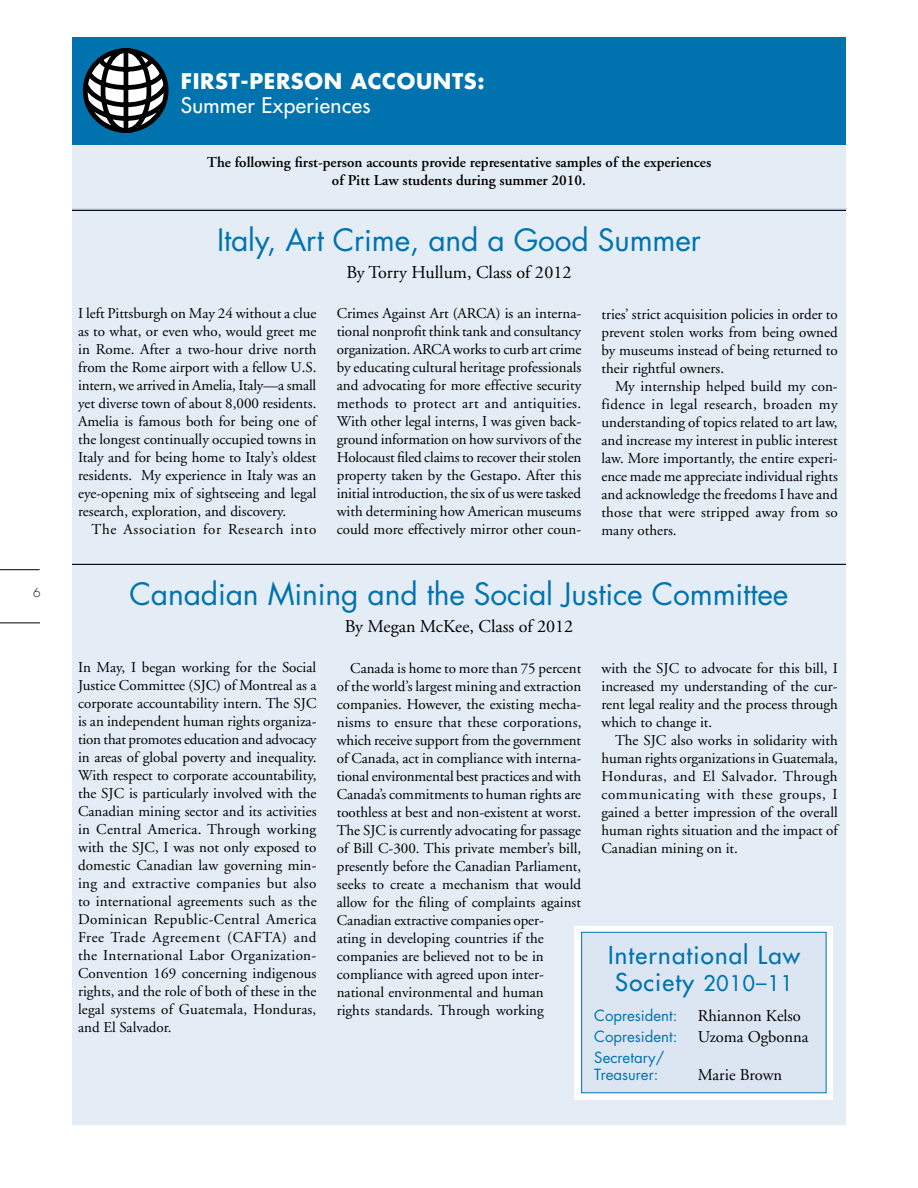
<style>
.page{position:relative;width:918px;height:1188px;background:#fff}
.page>*{position:absolute;margin:0;border:0;box-sizing:border-box;transform-origin:0 0}
.t1{font:30px "Futura";letter-spacing:-.005em;color:#0073ae}
.t2{font:24px/27px "Futura";letter-spacing:.05em;color:#0073ae}
.t3{font:700 21px "Futura";letter-spacing:.03em;color:#fff}
.t4{font:21px "Futura";letter-spacing:.02em;color:#fff}
.t5{font:18px "Adobe Garamond";color:#000}
.t6{font:16.5px "Adobe Garamond";color:#000}
.t7{font:15px/18px "Adobe Garamond";color:#000;text-align:justify}
.t8{font:600 15px/18px "Adobe Garamond";color:#000;text-align:center}
.t9{font:15px/21px "Futura";color:#0073ae}
.t10{font:15px "Adobe Garamond";letter-spacing:.045em;color:#000}
.t11{font:300 12px "Futura";color:#000}
.s1{font-size:21px}
.s2{font-family:"Futura";font-size:15px;color:#0073ae}
.s3{font-family:"Adobe Garamond";font-size:16.5px;color:#000}
</style>
<div class="page">
<div style="left:72px;top:135px;width:774px;height:990px;background:#e4ecf5"></div>
<div style="left:574px;top:926px;width:259px;height:173px;background:#fff"></div>
<hr style="left:0;top:569px;width:40px;height:1px;background:#000">
<hr style="left:0;top:622px;width:40px;height:1px;background:#000">
<hr style="left:72px;top:208px;width:774px;height:2px;background:#cddced">
<hr style="left:72px;top:564px;width:774px;height:1px;background:#000">
<hr style="left:72px;top:210px;width:774px;height:1px;background:#000">
<div style="left:72px;top:37px;width:774px;height:108px;background:#0073ae"></div>
<svg style="left:83px;top:48px;width:86px;height:85px"></svg>
<div style="left:581px;top:932px;width:245px;height:161px;background:#dbe6f2;border:1px solid #0073ae"></div>
<p class="t11" style="left:33px;top:585px;width:9px">6</p>
<h3 class="t3" style="left:181px;top:66px;width:186px">FIRST-PERSON ACC</h3>
<h3 class="t3" style="left:397px;top:66px;width:89px">OUNTS:</h3>
<h3 class="t4" style="left:181px;top:91px;width:191px">Summer Experiences</h3>
<p class="t8" style="left:207px;top:153px;width:506px">The following first-person accounts provide representative samples of the experiences of Pitt Law students during summer 2010.</p>
<h1 class="t1" style="left:217px;top:220px;width:485px">Italy, Art Crime, and a Good Summer</h1>
<p class="t5" style="left:346px;top:263px;width:227px">By Torry Hullum, Class of 2012</p>
<p class="t7" style="left:78px;top:305px;width:240px">I left Pittsburgh on May 24 without a clue as to what, or even who, would greet me in Rome. After a two-hour drive north from the Rome airport with a fellow U.S. intern, we arrived in Amelia, Italy—a small yet diverse town of about 8,000 residents.<br>Amelia is famous both for being one of the longest continually occupied towns in Italy and for being home to Italy’s oldest residents. My experience in Italy was an eye-opening mix of sightseeing and legal research, exploration, and discovery.</p>
<p class="t10" style="left:92px;top:522px;width:226px">The Association for Research into</p>
<p class="t7" style="left:337px;top:305px;width:246px">Crimes Against Art (ARCA) is an interna&shy;tional nonprofit think tank and consultancy organization. ARCA works to curb art crime by educating cultural heritage professionals and advocating for more effective security methods to protect art and antiquities.<br>With other legal interns, I was given back&shy;ground information on how survivors of the Holocaust filed claims to recover their stolen property taken by the Gestapo. After this initial introduction, the six of us were tasked with determining how American museums could more effectively mirror other coun-</p>
<p class="t7" style="left:602px;top:305px;width:238px">tries’ strict acquisition policies in order to prevent stolen works from being owned by museums instead of being returned to their rightful owners.</p>
<p class="t7" style="left:602px;top:377px;width:238px;text-indent:14px">My internship helped build my con&shy;fidence in legal research, broaden my understanding of topics related to art law, and increase my interest in public interest law. More importantly, the entire experi&shy;ence made me appreciate individual rights and acknowledge the freedoms I have and those that were stripped away from so many others.</p>
<h1 class="t1" style="left:130px;top:574px;width:660px">Canadian Mining and the Social Justice Committee</h1>
<p class="t5" style="left:345px;top:617px;width:230px">By Megan McKee, Class of 2012</p>
<p class="t7" style="left:78px;top:659px;width:240px">In May, I began working for the Social Justice Committee (SJC) of Montreal as a corporate accountability intern. The SJC is an independent human rights organiza&shy;tion that promotes education and advocacy in areas of global poverty and inequality.<br>With respect to corporate accountability, the SJC is particularly involved with the Canadian mining sector and its activities in Central America. Through working with the SJC, I was not only exposed to domestic Canadian law governing min&shy;ing and extractive companies but also to international agreements such as the Dominican Republic-Central America Free Trade Agreement (CAFTA) and the International Labor Organization-Convention 169 concerning indigenous rights, and the role of both of these in the legal systems of Guatemala, Honduras, and El Salvador.</p>
<p class="t7" style="left:337px;top:659px;width:246px;text-align:left;text-indent:14px">Canada is home to more than 75 percent of the world’s largest mining and extraction companies. However, the existing mecha&shy;nisms to ensure that these corporations, which receive support from the government of Canada, act in compliance with interna&shy;tional environmental best practices and with Canada’s commitments to human rights are toothless at best and non-existent at worst.<br>The SJC is currently advocating for passage of Bill C-300. This private member’s bill, presently before the Canadian Parliament, seeks to create a mechanism that would allow for the filing of complaints against Canadian extractive companies oper-<br>ating in developing countries if the companies are believed not to be in compliance with agreed upon inter&shy;national environmental and human<br>rights standards. Through working</p>
<p class="t7" style="left:602px;top:659px;width:238px">with the SJC to advocate for this bill, I increased my understanding of the cur&shy;rent legal reality and the process through which to change it.</p>
<p class="t7" style="left:602px;top:731px;width:238px;text-indent:14px">The SJC also works in solidarity with human rights organizations in Guatemala, Honduras, and El Salvador. Through communicating with these groups, I gained a better impression of the overall human rights situation and the impact of Canadian mining on it.</p>
<h2 class="t2" style="left:608px;top:942px;width:194px">International Law<br>Society <span class="s1">2010–11</span></h2>
<p class="t6" style="left:594px;top:1007px;width:208px"><span class="s2">Copresident:</span> Rhiannon Kelso</p>
<p class="t9" style="left:594px;top:1026px;width:216px">Copresident: <span class="s3">Uzoma Ogbonna<br></span>Secretary/</p>
<p class="t9" style="left:594px;top:1064px;width:66px">Treasurer:</p>
<p class="t6" style="left:698px;top:1066px;width:86px">Marie Brown</p>
</div>
